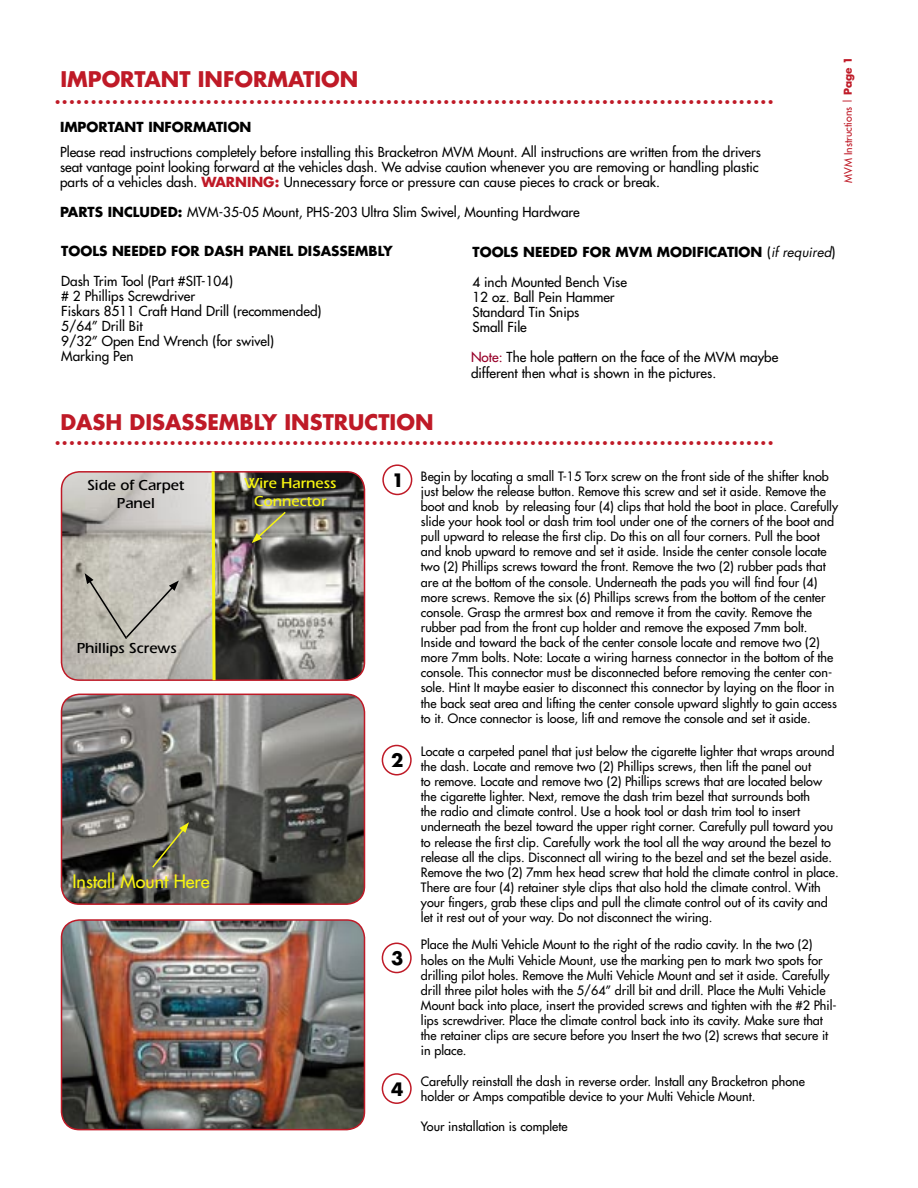
<style>
.page{position:relative;width:918px;height:1188px;background:#fff}
.page>*{position:absolute;margin:0;border:0;box-sizing:border-box;transform-origin:0 0}
.t1{font:700 21px "Futura";color:#bf1a27}
.t2{font:18px "Futura";color:#f7f410}
.t3{font:700 18px "Futura";color:#000}
.t4{font:700 15px "Aquiline";color:#000}
.t5{font:700 15px/18px "Aquiline";color:#f7f410;text-align:center}
.t6{font:13.5px/15px "Futura";color:#000}
.t7{font:700 13.5px "Futura";color:#000}
.t8{font:12.6px/15.1px "Futura";color:#000}
.t9{font:700 10.5px "Futura";color:#bf1a27}
.t10{font:10.5px "Futura";color:#bf1a27}
.s1{font-weight:700;color:#bf1a27}
.s2{font-weight:700}
.s3{color:#970029}
.s4{font-weight:400}
.s5{font-weight:400;font-style:italic}
</style>
<div class="page">
<svg style="left:60px;top:471px;width:306px;height:209px;background:#958f8b"></svg>
<svg style="left:60px;top:693px;width:306px;height:211px;background:#6c6965"></svg>
<img style="left:60px;top:919px;width:306px;height:211px">
<svg style="left:151px;top:822px;width:38px;height:47px;background:#6e6e5c"></svg>
<div style="left:382px;top:464px;width:30px;height:31px;border:2px solid #bf1a27;border-radius:50%"></div>
<div style="left:382px;top:745px;width:30px;height:31px;border:2px solid #bf1a27;border-radius:50%"></div>
<div style="left:382px;top:943px;width:30px;height:30px;border:2px solid #bf1a27;border-radius:50%"></div>
<div style="left:382px;top:1073px;width:30px;height:31px;border:2px solid #bf1a27;border-radius:50%"></div>
<svg style="left:210px;top:471px;width:7px;height:210px"></svg>
<svg style="left:85px;top:573px;width:94px;height:68px;background:#bdbab2"></svg>
<svg style="left:252px;top:510px;width:35px;height:33px"></svg>
<p class="t1" style="left:60px;top:65px;width:299px">IMPORTANT INFORMATION</p>
<p class="t9" style="left:54px;top:95px;width:722px">••••••••••••••••••••••••••••••••••••••••••••••••••••••••••••••••••••••••••••••••••••••••••••••••••••</p>
<p class="t7" style="left:60px;top:117px;width:193px">IMPORTANT INFORMATION</p>
<p class="t6" style="left:60px;top:145px;width:703px">Please read instructions completely before installing this Bracketron MVM Mount. All instructions are written from the drivers seat vantage point looking forward at the vehicles dash. We advise caution whenever you are removing or handling plastic parts of a vehicles dash. <span class="s1">WARNING:</span> Unnecessary force or pressure can cause pieces to crack or break.</p>
<p class="t6" style="left:60px;top:205px;width:521px"><span class="s2">PARTS INCLUDED:</span> MVM-35-05 Mount, PHS-203 Ultra Slim Swivel, Mounting Hardware</p>
<p class="t10" style="left:841px;top:183px;width:128px;rotate:-90deg">MVM Instructions | <span class="s2">Page 1</span></p>
<p class="t7" style="left:61px;top:241px;width:333px">TOOLS NEEDED FOR DASH PANEL DISASSEMBLY</p>
<p class="t6" style="left:61px;top:273px;width:173px">Dash Trim Tool (Part #SIT-104)</p>
<p class="t6" style="left:61px;top:288px;width:135px"># 2 Phillips Screwdriver</p>
<p class="t6" style="left:61px;top:303px;width:262px">Fiskars 8511 Craft Hand Drill (recommended)</p>
<p class="t6" style="left:61px;top:318px;width:83px">5/64” Drill Bit</p>
<p class="t6" style="left:61px;top:333px;width:214px">9/32” Open End Wrench (for swivel)</p>
<p class="t6" style="left:61px;top:348px;width:74px">Marking Pen</p>
<p class="t6" style="left:471px;top:348px;width:309px;line-height:16.2px"><span class="s3">Note:</span> The hole pattern on the face of the MVM maybe different then what is shown in the pictures.</p>
<p class="t7" style="left:473px;top:243px;width:364px">TOOLS NEEDED FOR MVM MODIFICATION <span class="s4">(</span><span class="s5">if required</span><span class="s4">)</span></p>
<p class="t6" style="left:473px;top:275px;width:156px">4 inch Mounted Bench Vise</p>
<p class="t6" style="left:473px;top:290px;width:144px">12 oz. Ball Pein Hammer</p>
<p class="t6" style="left:473px;top:305px;width:108px">Standard Tin Snips</p>
<p class="t6" style="left:473px;top:320px;width:56px">Small File</p>
<p class="t1" style="left:60px;top:407px;width:375px">DASH DISASSEMBLY INSTRUCTION</p>
<p class="t9" style="left:54px;top:436px;width:722px">••••••••••••••••••••••••••••••••••••••••••••••••••••••••••••••••••••••••••••••••••••••••••••••••••••</p>
<p class="t8" style="left:421px;top:468px;width:419px">Begin by locating a small T-15 Torx screw on the front side of the shifter knob just below the release button. Remove this screw and set it aside. Remove the boot and knob by releasing four (4) clips that hold the boot in place. Carefully slide your hook tool or dash trim tool under one of the corners of the boot and pull upward to release the first clip. Do this on all four corners. Pull the boot and knob upward to remove and set it aside. Inside the center console locate two (2) Phillips screws toward the front. Remove the two (2) rubber pads that are at the bottom of the console. Underneath the pads you will find four (4) more screws. Remove the six (6) Phillips screws from the bottom of the center console. Grasp the armrest box and remove it from the cavity. Remove the rubber pad from the front cup holder and remove the exposed 7mm bolt.<br>Inside and toward the back of the center console locate and remove two (2) more 7mm bolts. Note: Locate a wiring harness connector in the bottom of the console. This connector must be disconnected before removing the center con&shy;sole. Hint It maybe easier to disconnect this connector by laying on the floor in the back seat area and lifting the center console upward slightly to gain access to it. Once connector is loose, lift and remove the console and set it aside.</p>
<p class="t8" style="left:421px;top:744px;width:419px">Locate a carpeted panel that just below the cigarette lighter that wraps around the dash. Locate and remove two (2) Phillips screws, then lift the panel out<br>to remove. Locate and remove two (2) Phillips screws that are located below the cigarette lighter. Next, remove the dash trim bezel that surrounds both<br>the radio and climate control. Use a hook tool or dash trim tool to insert underneath the bezel toward the upper right corner. Carefully pull toward you to release the first clip. Carefully work the tool all the way around the bezel to release all the clips. Disconnect all wiring to the bezel and set the bezel aside.<br>Remove the two (2) 7mm hex head screw that hold the climate control in place.<br>There are four (4) retainer style clips that also hold the climate control. With your fingers, grab these clips and pull the climate control out of its cavity and let it rest out of your way. Do not disconnect the wiring.</p>
<p class="t8" style="left:421px;top:937px;width:417px">Place the Multi Vehicle Mount to the right of the radio cavity. In the two (2) holes on the Multi Vehicle Mount, use the marking pen to mark two spots for drilling pilot holes. Remove the Multi Vehicle Mount and set it aside. Carefully drill three pilot holes with the 5/64” drill bit and drill. Place the Multi Vehicle Mount back into place, insert the provided screws and tighten with the #2 Phil&shy;lips screwdriver. Place the climate control back into its cavity. Make sure that the retainer clips are secure before you Insert the two (2) screws that secure it in place.</p>
<p class="t8" style="left:421px;top:1073px;width:386px">Carefully reinstall the dash in reverse order. Install any Bracketron phone holder or Amps compatible device to your Multi Vehicle Mount.</p>
<p class="t8" style="left:421px;top:1119px;width:148px">Your installation is complete</p>
<p class="t3" style="left:392px;top:468px;width:14px">1</p>
<p class="t5" style="left:245px;top:474px;width:93px">Wire Harness<br>Connector</p>
<p class="t4" style="left:87px;top:476px;width:98px">Side of Carpet</p>
<p class="t4" style="left:117px;top:494px;width:39px">Panel</p>
<p class="t4" style="left:77px;top:639px;width:101px">Phillips Screws</p>
<p class="t3" style="left:391px;top:748px;width:14px">2</p>
<p class="t2" style="left:72px;top:870px;width:139px">Install Mount Here</p>
<p class="t3" style="left:391px;top:946px;width:14px">3</p>
<p class="t3" style="left:391px;top:1076px;width:14px">4</p>
</div>
